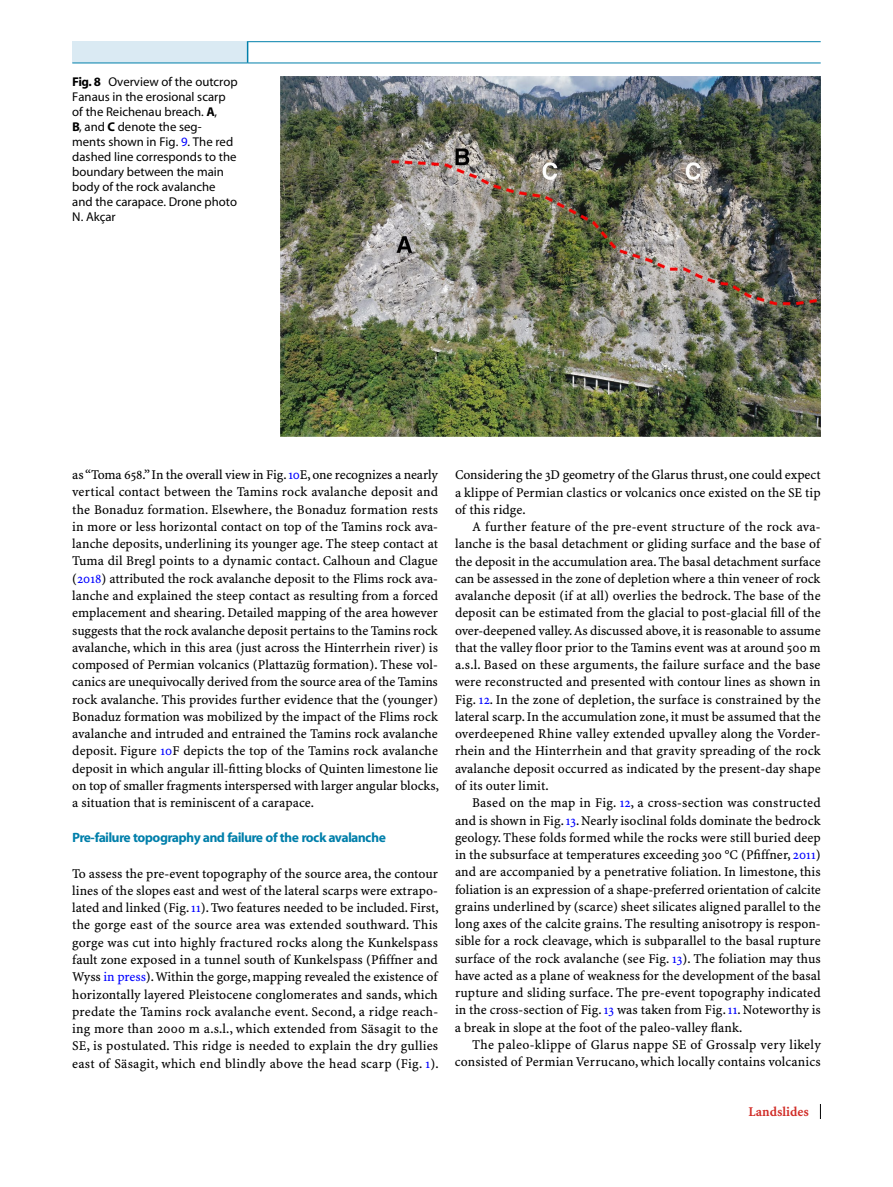
<style>
.page{position:relative;width:893px;height:1187px;background:#fff}
.page>*{position:absolute;margin:0;border:0;box-sizing:border-box;transform-origin:0 0}
.t1{font:13.5px/17.2px "S Minion Plus";letter-spacing:.005em;color:#000;text-align:justify}
.t2{font:700 13.5px "S Myriad";color:#007faa}
.t3{font:13.5px "S Minion Plus Bold 4";color:#d12d28}
.t4{font:12.75px/15px "S Myriad";color:#000}
.s1{font-weight:700}
.s2{color:#00f}
</style>
<div class="page">
<svg style="left:820px;top:1104px;width:1px;height:14px"></svg>
<div style="left:72px;top:42px;width:176px;height:21px;background:#daeaf3"></div>
<svg style="left:247px;top:42px;width:1px;height:21px"></svg>
<hr style="left:72px;top:63px;width:176px;height:1px;background:#007faa">
<hr style="left:247px;top:41px;width:574px;height:1px;background:#007faa">
<hr style="left:248px;top:63px;width:573px;height:1px;background:#007faa">
<img style="left:281px;top:77px;width:540px;height:360px">
<p class="t4" style="left:72px;top:75px;width:167px"><span class="s1">Fig. 8</span> Overview of the outcrop<br>Fanaus in the erosional scarp of the Reichenau breach. <span class="s1">A</span>,<br><span class="s1">B</span>, and <span class="s1">C</span> denote the seg&shy;ments shown in Fig. <span class="s2">9</span>. The red dashed line corresponds to the boundary between the main body of the rock avalanche and the carapace. Drone photo<br>N. Akçar</p>
<p class="t1" style="left:72px;top:466px;width:368px">as “Toma 658.” In the overall view in Fig.<span class="s2">10</span>E, one recognizes a nearly vertical contact between the Tamins rock avalanche deposit and the Bonaduz formation. Elsewhere, the Bonaduz formation rests in more or less horizontal contact on top of the Tamins rock ava&shy;lanche deposits, underlining its younger age. The steep contact at Tuma dil Bregl points to a dynamic contact. Calhoun and Clague (<span class="s2">2018</span>) attributed the rock avalanche deposit to the Flims rock ava&shy;lanche and explained the steep contact as resulting from a forced emplacement and shearing. Detailed mapping of the area however suggests that the rock avalanche deposit pertains to the Tamins rock avalanche, which in this area (just across the Hinterrhein river) is composed of Permian volcanics (Plattazüg formation). These vol&shy;canics are unequivocally derived from the source area of the Tamins rock avalanche. This provides further evidence that the (younger)<br>Bonaduz formation was mobilized by the impact of the Flims rock avalanche and intruded and entrained the Tamins rock avalanche deposit. Figure <span class="s2">10</span>F depicts the top of the Tamins rock avalanche deposit in which angular ill-fitting blocks of Quinten limestone lie on top of smaller fragments interspersed with larger angular blocks, a situation that is reminiscent of a carapace.</p>
<p class="t2" style="left:72px;top:830px;width:315px">Pre‑failure topography and failure of the rock avalanche</p>
<p class="t1" style="left:72px;top:864px;width:368px">To assess the pre-event topography of the source area, the contour lines of the slopes east and west of the lateral scarps were extrapo&shy;lated and linked (Fig.<span class="s2">11</span>). Two features needed to be included. First, the gorge east of the source area was extended southward. This gorge was cut into highly fractured rocks along the Kunkelspass fault zone exposed in a tunnel south of Kunkelspass (Pfiffner and Wyss <span class="s2">in press</span>). Within the gorge, mapping revealed the existence of horizontally layered Pleistocene conglomerates and sands, which predate the Tamins rock avalanche event. Second, a ridge reach&shy;ing more than 2000 m a.s.l., which extended from Säsagit to the SE, is postulated. This ridge is needed to explain the dry gullies east of Säsagit, which end blindly above the head scarp (Fig. <span class="s2">1</span>).</p>
<p class="t1" style="left:455px;top:466px;width:367px">Considering the 3D geometry of the Glarus thrust, one could expect a klippe of Permian clastics or volcanics once existed on the SE tip of this ridge.</p>
<p class="t1" style="left:455px;top:518px;width:367px;text-indent:17px">A further feature of the pre-event structure of the rock ava&shy;lanche is the basal detachment or gliding surface and the base of the deposit in the accumulation area. The basal detachment surface can be assessed in the zone of depletion where a thin veneer of rock avalanche deposit (if at all) overlies the bedrock. The base of the deposit can be estimated from the glacial to post-glacial fill of the over-deepened valley. As discussed above, it is reasonable to assume that the valley floor prior to the Tamins event was at around 500 m a.s.l. Based on these arguments, the failure surface and the base were reconstructed and presented with contour lines as shown in Fig. <span class="s2">12</span>. In the zone of depletion, the surface is constrained by the lateral scarp. In the accumulation zone, it must be assumed that the overdeepened Rhine valley extended upvalley along the Vorder&shy;rhein and the Hinterrhein and that gravity spreading of the rock avalanche deposit occurred as indicated by the present-day shape of its outer limit.</p>
<p class="t1" style="left:455px;top:794px;width:367px;text-indent:17px">Based on the map in Fig. <span class="s2">12</span>, a cross-section was constructed and is shown in Fig.<span class="s2">13</span>. Nearly isoclinal folds dominate the bedrock geology. These folds formed while the rocks were still buried deep in the subsurface at temperatures exceeding 300 °C (Pfiffner, <span class="s2">2011</span>) and are accompanied by a penetrative foliation. In limestone, this foliation is an expression of a shape-preferred orientation of calcite grains underlined by (scarce) sheet silicates aligned parallel to the long axes of the calcite grains. The resulting anisotropy is respon&shy;sible for a rock cleavage, which is subparallel to the basal rupture surface of the rock avalanche (see Fig. <span class="s2">13</span>). The foliation may thus have acted as a plane of weakness for the development of the basal rupture and sliding surface. The pre-event topography indicated in the cross-section of Fig.<span class="s2">13</span> was taken from Fig.<span class="s2">11</span>. Noteworthy is a break in slope at the foot of the paleo-valley flank.</p>
<p class="t1" style="left:455px;top:1036px;width:367px;text-align:right">The paleo-klippe of Glarus nappe SE of Grossalp very likely consisted of Permian Verrucano, which locally contains volcanics</p>
<p class="t3" style="left:748px;top:1103px;width:62px">Landslides</p>
</div>
